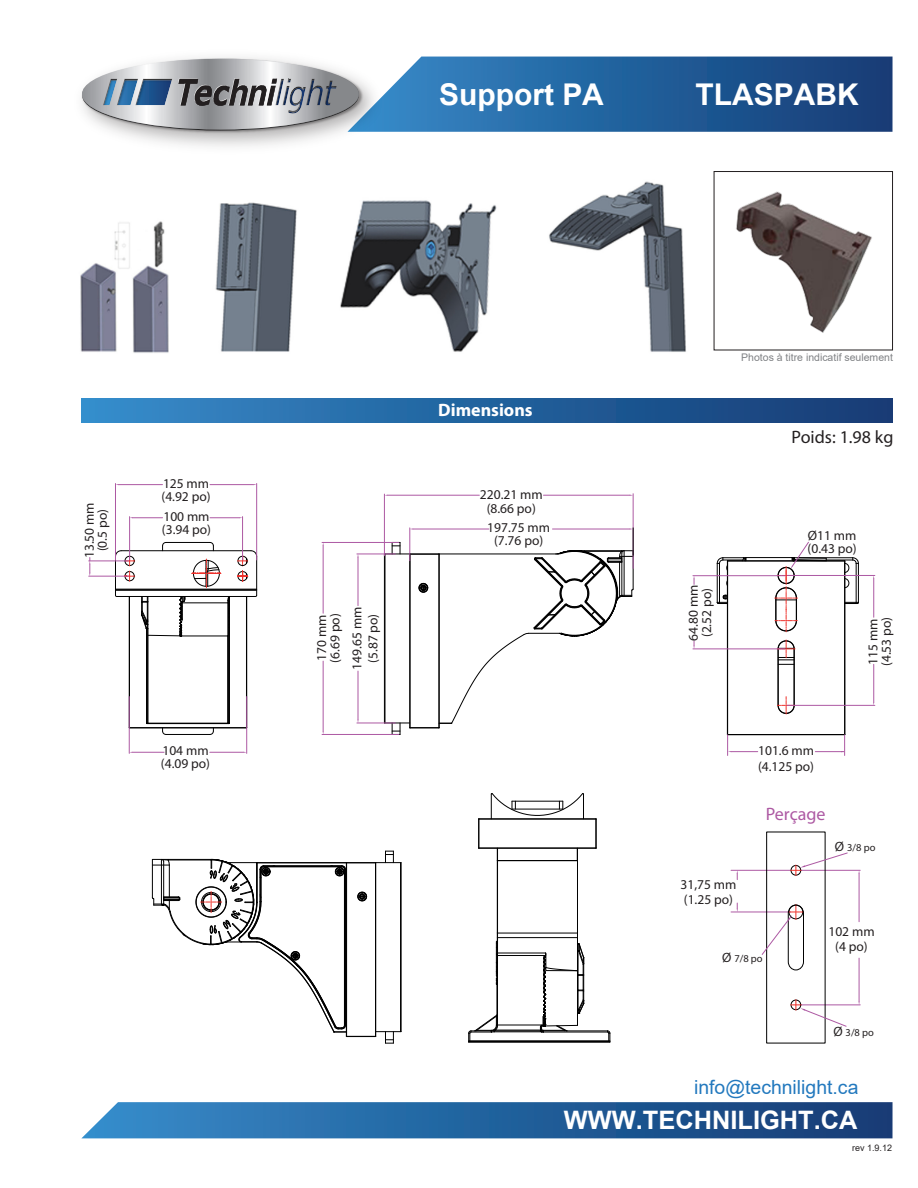
<style>
.page{position:relative;width:918px;height:1188px;background:#fff}
.page>*{position:absolute;margin:0;border:0;box-sizing:border-box;transform-origin:0 0}
.t1{font:700 30px "Arial";color:#fff}
.t2{font:700 25.35px "Arial";color:#fff}
.t3{font:19.35px "Arial";color:#2379be}
.t4{font:18px "Myriad Pro";color:#231f20}
.t5{font:700 18px "Myriad Pro";color:#fff}
.t6{font:18px "Myriad Pro";color:#ad59a3}
.t7{font:13.5px/13.2px "Myriad Pro";color:#231f20}
.t8{font:10.5px "Arial";color:#808285}
.t9{font:10.5px "Myriad Pro";color:#231f20}
.t10{font:9px "Arial";color:#231f20}
.s1{font-size:13.5px}
</style>
<div class="page">
<svg style="left:82px;top:1102px;width:811px;height:36px;background:#2966a0"></svg>
<div style="left:82px;top:398px;width:811px;height:24px;background:linear-gradient(to right,#358cca,#143a73)"></div>
<img style="left:713px;top:171px;width:159px;height:177px">
<img style="left:80px;top:181px;width:606px;height:172px">
<hr style="left:322px;top:542px;width:77px;height:1px;background:#ad59a3">
<hr style="left:322px;top:734px;width:77px;height:1px;background:#ad59a3">
<hr style="left:323px;top:546px;width:1px;height:67px;background:#ad59a3">
<hr style="left:323px;top:661px;width:1px;height:70px;background:#ad59a3">
<hr style="left:384px;top:494px;width:1px;height:62px;background:#ad59a3">
<hr style="left:633px;top:494px;width:1px;height:74px;background:#ad59a3">
<hr style="left:388px;top:495px;width:91px;height:1px;background:#ad59a3">
<hr style="left:543px;top:495px;width:87px;height:1px;background:#ad59a3">
<svg style="left:384px;top:528px;width:250px;height:207px"></svg>
<hr style="left:357px;top:554px;width:38px;height:1px;background:#ad59a3">
<hr style="left:357px;top:723px;width:38px;height:1px;background:#ad59a3">
<hr style="left:358px;top:557px;width:1px;height:49px;background:#ad59a3">
<hr style="left:358px;top:671px;width:1px;height:49px;background:#ad59a3">
<hr style="left:469px;top:1042px;width:141px;height:1px;background:#000">
<hr style="left:469px;top:1041px;width:141px;height:1px;background:#000">
<hr style="left:543px;top:1032px;width:65px;height:1px;background:#000">
<hr style="left:494px;top:1032px;width:47px;height:1px;background:#000">
<hr style="left:494px;top:1031px;width:47px;height:1px;background:#000">
<hr style="left:543px;top:1031px;width:65px;height:1px;background:#000">
<hr style="left:496px;top:1030px;width:45px;height:1px;background:#000">
<hr style="left:498px;top:1025px;width:45px;height:1px;background:#000">
<hr style="left:577px;top:848px;width:1px;height:177px;background:#000">
<hr style="left:498px;top:955px;width:48px;height:1px;background:#000">
<hr style="left:497px;top:953px;width:49px;height:1px;background:#000">
<hr style="left:497px;top:937px;width:80px;height:1px;background:#000">
<hr style="left:498px;top:933px;width:79px;height:1px;background:#000">
<hr style="left:497px;top:848px;width:1px;height:107px;background:#000">
<hr style="left:497px;top:941px;width:1px;height:84px;background:#000">
<hr style="left:497px;top:860px;width:80px;height:1px;background:#000">
<hr style="left:479px;top:848px;width:117px;height:1px;background:#000">
<hr style="left:479px;top:819px;width:117px;height:1px;background:#000">
<svg style="left:607px;top:1030px;width:4px;height:12px"></svg>
<svg style="left:496px;top:940px;width:1px;height:45px"></svg>
<svg style="left:491px;top:793px;width:93px;height:26px"></svg>
<svg style="left:478px;top:818px;width:2px;height:31px"></svg>
<svg style="left:595px;top:818px;width:2px;height:31px"></svg>
<svg style="left:468px;top:1014px;width:30px;height:28px"></svg>
<svg style="left:540px;top:943px;width:45px;height:90px"></svg>
<hr style="left:801px;top:870px;width:59px;height:1px;background:#ad59a3">
<hr style="left:801px;top:1005px;width:59px;height:1px;background:#ad59a3">
<hr style="left:859px;top:874px;width:1px;height:48px;background:#ad59a3">
<hr style="left:859px;top:958px;width:1px;height:43px;background:#ad59a3">
<hr style="left:731px;top:870px;width:60px;height:1px;background:#ad59a3">
<hr style="left:731px;top:912px;width:60px;height:1px;background:#ad59a3">
<div style="left:766px;top:832px;width:59px;height:211px;border:1px solid #000"></div>
<svg style="left:762px;top:903px;width:42px;height:67px"></svg>
<svg style="left:791px;top:852px;width:57px;height:25px"></svg>
<svg style="left:791px;top:999px;width:56px;height:28px"></svg>
<hr style="left:166px;top:734px;width:44px;height:1px;background:#000">
<hr style="left:129px;top:728px;width:117px;height:1px;background:#000">
<hr style="left:129px;top:727px;width:118px;height:1px;background:#000">
<hr style="left:148px;top:723px;width:80px;height:1px;background:#000">
<hr style="left:115px;top:556px;width:1px;height:39px;background:#000">
<hr style="left:129px;top:596px;width:1px;height:132px;background:#000">
<hr style="left:146px;top:628px;width:1px;height:95px;background:#000">
<hr style="left:147px;top:628px;width:1px;height:95px;background:#000">
<hr style="left:148px;top:596px;width:1px;height:127px;background:#000">
<hr style="left:182px;top:636px;width:46px;height:1px;background:#000">
<hr style="left:182px;top:603px;width:46px;height:1px;background:#000">
<hr style="left:117px;top:596px;width:139px;height:1px;background:#000">
<hr style="left:228px;top:636px;width:1px;height:87px;background:#000">
<hr style="left:229px;top:597px;width:1px;height:126px;background:#000">
<hr style="left:115px;top:590px;width:142px;height:1px;background:#000">
<hr style="left:115px;top:589px;width:142px;height:1px;background:#000">
<hr style="left:246px;top:596px;width:1px;height:132px;background:#000">
<hr style="left:256px;top:556px;width:1px;height:39px;background:#000">
<hr style="left:121px;top:550px;width:130px;height:1px;background:#000">
<hr style="left:166px;top:542px;width:44px;height:1px;background:#000">
<svg style="left:210px;top:728px;width:4px;height:7px"></svg>
<svg style="left:162px;top:728px;width:4px;height:7px"></svg>
<svg style="left:162px;top:542px;width:4px;height:9px"></svg>
<svg style="left:210px;top:542px;width:4px;height:9px"></svg>
<svg style="left:227px;top:597px;width:2px;height:39px"></svg>
<svg style="left:141px;top:597px;width:45px;height:40px"></svg>
<hr style="left:115px;top:483px;width:1px;height:77px;background:#ad59a3">
<hr style="left:256px;top:483px;width:1px;height:77px;background:#ad59a3">
<hr style="left:119px;top:484px;width:43px;height:1px;background:#ad59a3">
<hr style="left:210px;top:484px;width:43px;height:1px;background:#ad59a3">
<hr style="left:129px;top:697px;width:1px;height:56px;background:#ad59a3">
<hr style="left:246px;top:697px;width:1px;height:56px;background:#ad59a3">
<hr style="left:133px;top:752px;width:31px;height:1px;background:#ad59a3">
<hr style="left:210px;top:752px;width:33px;height:1px;background:#ad59a3">
<hr style="left:129px;top:517px;width:1px;height:43px;background:#ad59a3">
<hr style="left:242px;top:517px;width:1px;height:43px;background:#ad59a3">
<hr style="left:133px;top:518px;width:30px;height:1px;background:#ad59a3">
<svg style="left:210px;top:517px;width:32px;height:2px"></svg>
<hr style="left:89px;top:576px;width:39px;height:1px;background:#ad59a3">
<hr style="left:89px;top:561px;width:39px;height:1px;background:#ad59a3">
<svg style="left:89px;top:558px;width:2px;height:18px"></svg>
<hr style="left:401px;top:863px;width:1px;height:169px;background:#000">
<svg style="left:82px;top:57px;width:811px;height:75px;background:#5981a8"></svg>
<div style="left:714px;top:171px;width:179px;height:179px;border:1px solid #231f20"></div>
<svg style="left:237px;top:550px;width:20px;height:31px"></svg>
<svg style="left:192px;top:559px;width:29px;height:29px"></svg>
<svg style="left:115px;top:550px;width:20px;height:31px"></svg>
<svg style="left:152px;top:851px;width:249px;height:193px"></svg>
<hr style="left:727px;top:734px;width:118px;height:1px;background:#000">
<hr style="left:717px;top:563px;width:1px;height:39px;background:#000">
<hr style="left:719px;top:563px;width:1px;height:40px;background:#000">
<hr style="left:727px;top:561px;width:1px;height:174px;background:#000">
<hr style="left:778px;top:649px;width:1px;height:56px;background:#000">
<hr style="left:794px;top:649px;width:1px;height:56px;background:#000">
<hr style="left:844px;top:561px;width:1px;height:174px;background:#000">
<hr style="left:845px;top:561px;width:1px;height:174px;background:#000">
<hr style="left:728px;top:561px;width:117px;height:1px;background:#000">
<hr style="left:746px;top:557px;width:46px;height:1px;background:#000">
<svg style="left:717px;top:595px;width:10px;height:9px"></svg>
<svg style="left:717px;top:557px;width:30px;height:14px"></svg>
<svg style="left:777px;top:640px;width:18px;height:25px"></svg>
<svg style="left:777px;top:697px;width:18px;height:17px"></svg>
<hr style="left:787px;top:705px;width:88px;height:1px;background:#ad59a3">
<hr style="left:787px;top:575px;width:88px;height:1px;background:#ad59a3">
<hr style="left:873px;top:664px;width:1px;height:38px;background:#ad59a3">
<hr style="left:873px;top:579px;width:1px;height:38px;background:#ad59a3">
<hr style="left:693px;top:649px;width:92px;height:1px;background:#ad59a3">
<hr style="left:693px;top:575px;width:92px;height:1px;background:#ad59a3">
<svg style="left:693px;top:641px;width:2px;height:8px"></svg>
<svg style="left:693px;top:576px;width:2px;height:8px"></svg>
<svg style="left:775px;top:542px;width:84px;height:90px"></svg>
<svg style="left:727px;top:734px;width:31px;height:21px"></svg>
<svg style="left:815px;top:734px;width:30px;height:21px"></svg>
<p class="t7" style="left:82px;top:558px;width:57px;text-align:center;rotate:-90deg">13.50 mm (0.5 po)</p>
<p class="t7" style="left:162px;top:476px;width:51px">125 mm (4.92 po)</p>
<p class="t7" style="left:162px;top:509px;width:51px">100 mm (3.94 po)</p>
<p class="t7" style="left:161px;top:744px;width:51px">104 mm (4.09 po)</p>
<h1 class="t1" style="left:439px;top:74px;width:166px">Support PA</h1>
<h1 class="t1" style="left:696px;top:74px;width:165px">TLASPABK</h1>
<p class="t7" style="left:315px;top:663px;width:51px;rotate:-90deg">170 mm (6.69 po)</p>
<p class="t7" style="left:349px;top:670px;width:64px;line-height:16.2px;text-align:center;rotate:-90deg">149.65 mm (5.87 po)</p>
<h3 class="t5" style="left:438px;top:398px;width:96px">Dimensions</h3>
<p class="t7" style="left:480px;top:488px;width:64px;text-align:center">220.21 mm (8.66 po)</p>
<p class="t7" style="left:487px;top:521px;width:64px;text-align:center">197.75 mm (7.76 po)</p>
<p class="t8" style="left:741px;top:350px;width:153px">Photos à titre indicatif seulement</p>
<h3 class="t4" style="left:792px;top:426px;width:103px">Poids: 1.98 kg</h3>
<p class="t7" style="left:687px;top:641px;width:57px;rotate:-90deg">64.80 mm (2.52 po)</p>
<p class="t7" style="left:808px;top:528px;width:51px">Ø11 mm (0.43 po)</p>
<p class="t7" style="left:866px;top:666px;width:51px;rotate:-90deg">115 mm (4.53 po)</p>
<p class="t7" style="left:758px;top:743px;width:58px;line-height:15.3px">101.6 mm (4.125 po)</p>
<p class="t7" style="left:681px;top:877px;width:57px;line-height:15.3px">31,75 mm (1.25 po)</p>
<h3 class="t6" style="left:766px;top:803px;width:61px">Perçage</h3>
<p class="t9" style="left:835px;top:841px;width:42px"><span class="s1">Ø</span> 3/8 po</p>
<p class="t9" style="left:722px;top:952px;width:42px"><span class="s1">Ø</span> 7/8 po</p>
<p class="t7" style="left:828px;top:923px;width:48px;line-height:15.3px;text-align:center">102 mm (4 po)</p>
<p class="t9" style="left:834px;top:1026px;width:42px"><span class="s1">Ø</span> 3/8 po</p>
<h3 class="t3" style="left:694px;top:1074px;width:166px">info@technilight.ca</h3>
<h2 class="t2" style="left:564px;top:1102px;width:295px">WWW.TECHNILIGHT.CA</h2>
<p class="t10" style="left:852px;top:1142px;width:42px">rev 1.9.12</p>
</div>
